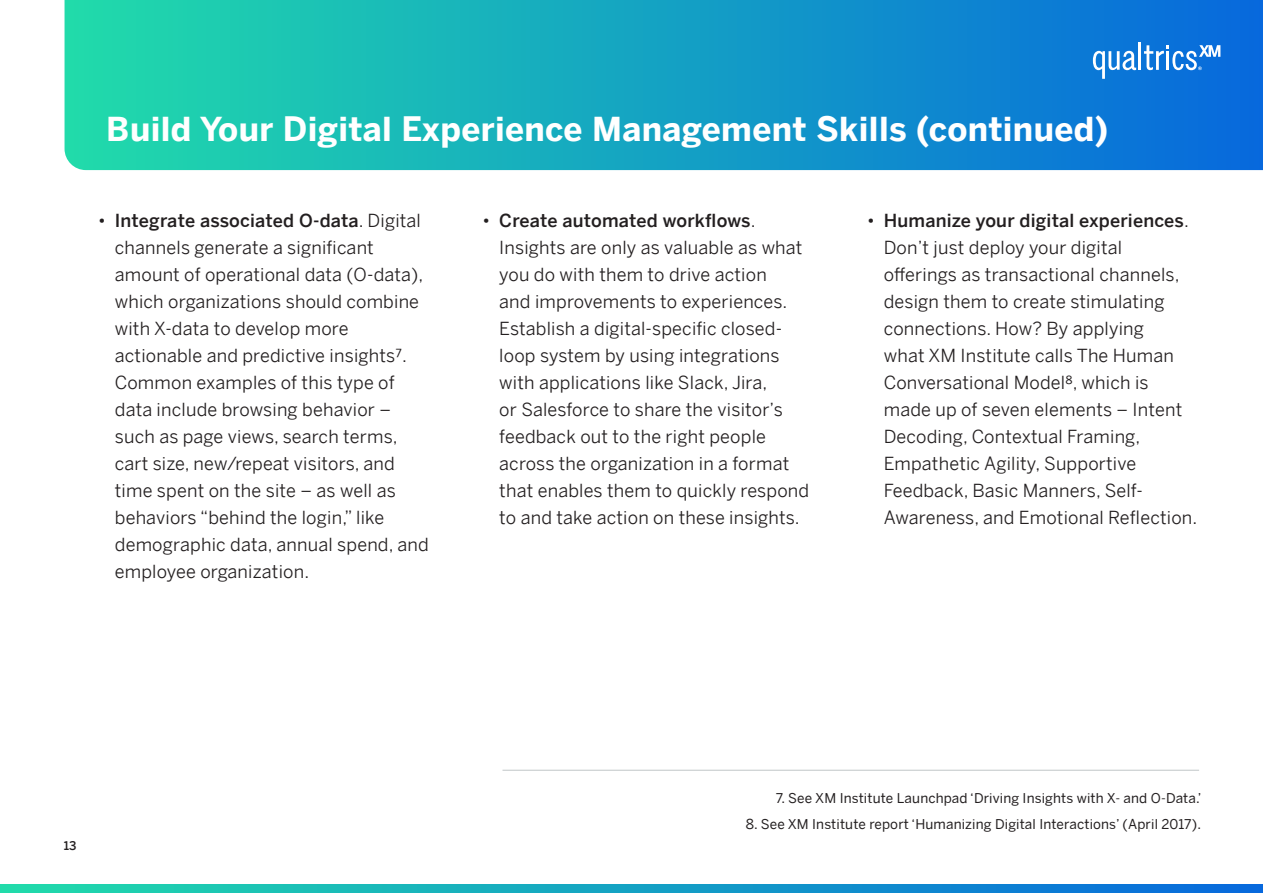
<style>
.page{position:relative;width:1263px;height:893px;background:#fff}
.page>*{position:absolute;margin:0;border:0;box-sizing:border-box;transform-origin:0 0}
.H_1{font:700 33px "Benton Sans";letter-spacing:.01em;color:#fff}
.t1{font:18px/27px "Benton Sans";letter-spacing:.01em;color:#231f20}
.Soureces{font:13.5px "Benton Sans";letter-spacing:.01em;color:#231f20}
.t2{font:500 12px "Benton Sans";color:#231f20}
.s1{font-weight:500}
</style>
<div class="page">
<svg style="left:65px;top:0;width:1198px;height:170px;background:#14a2c3"></svg>
<svg style="left:0;top:884px;width:1263px;height:9px;background:#14a1c3"></svg>
<svg style="left:1093px;top:51px;width:43px;height:28px"></svg>
<hr style="left:1138px;top:43px;width:3px;height:27px;background:#fff">
<svg style="left:1144px;top:45px;width:76px;height:25px"></svg>
<hr style="left:502px;top:770px;width:697px;height:1px;background:#c8ccce">
<p class="H_1" style="left:106px;top:104px;width:1003px">Build Your Digital Experience Management Skills (continued)</p>
<p class="t1" style="left:115px;top:206px;width:316px;text-indent:-17px">• <span class="s1">Integrate associated O-data</span>. Digital channels generate a significant amount of operational data (O-data), which organizations should combine with X-data to develop more actionable and predictive insights7.<br>Common examples of this type of data include browsing behavior – such as page views, search terms, cart size, new/repeat visitors, and time spent on the site – as well as behaviors “behind the login,” like demographic data, annual spend, and employee organization.</p>
<p class="t1" style="left:499px;top:206px;width:311px;text-indent:-17px">• <span class="s1">Create automated workflows</span>.<br>Insights are only as valuable as what you do with them to drive action<br>and improvements to experiences.<br>Establish a digital-specific closed&shy;loop system by using integrations with applications like Slack, Jira,<br>or Salesforce to share the visitor’s feedback out to the right people across the organization in a format that enables them to quickly respond to and take action on these insights.</p>
<p class="t1" style="left:884px;top:206px;width:315px;text-indent:-17px">• <span class="s1">Humanize your digital experiences</span>.<br>Don’t just deploy your digital offerings as transactional channels, design them to create stimulating connections. How? By applying<br>what XM Institute calls The Human Conversational Model8, which is made up of seven elements – Intent Decoding, Contextual Framing, Empathetic Agility, Supportive Feedback, Basic Manners, Self-Awareness, and Emotional Reflection.</p>
<p class="t2" style="left:64px;top:837px;width:14px">13</p>
<p class="Soureces" style="left:776px;top:788px;width:427px">7. See XM Institute Launchpad ‘Driving Insights with X- and O-Data.’</p>
<p class="Soureces" style="left:746px;top:815px;width:457px">8. See XM Institute report ‘Humanizing Digital Interactions’ (April 2017).</p>
</div>
